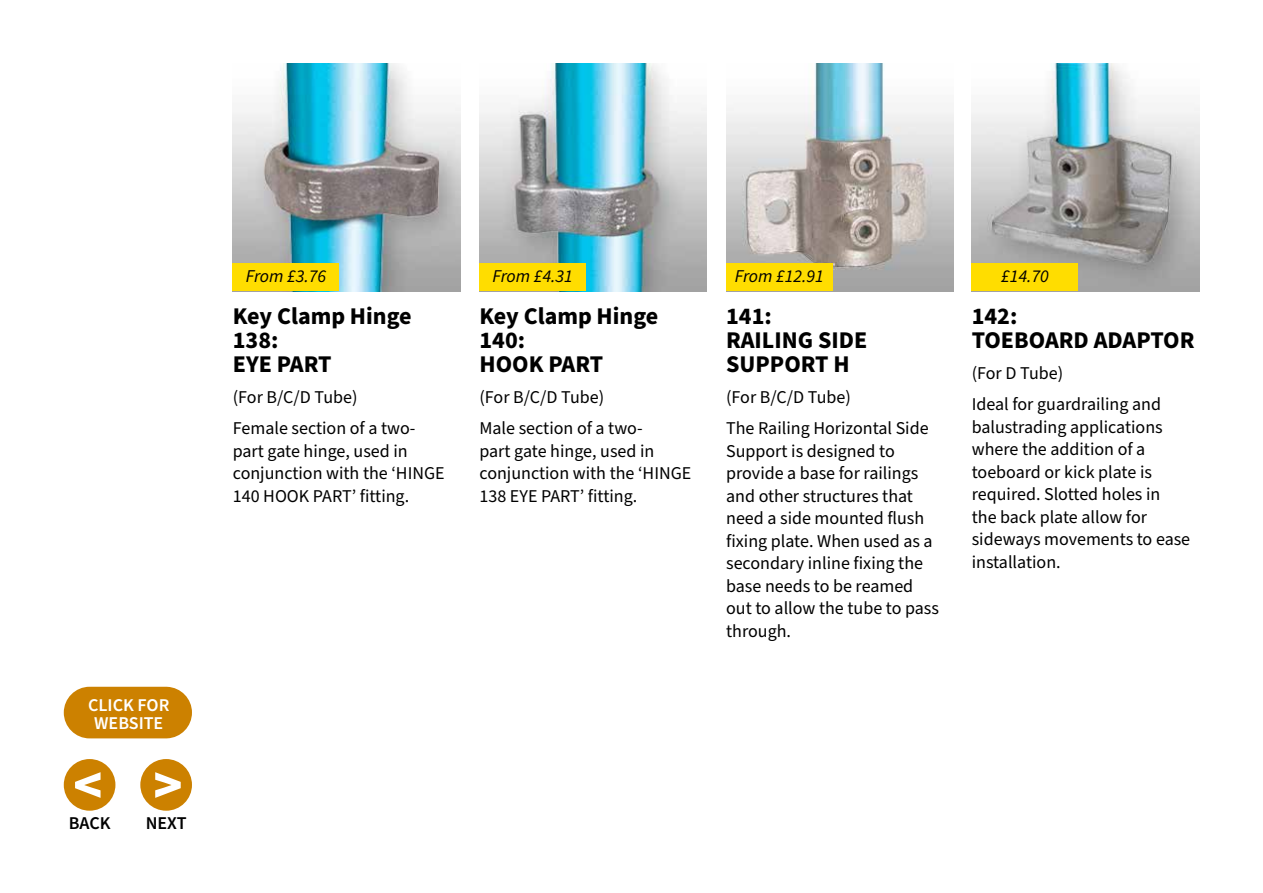
<style>
.page{position:relative;width:1263px;height:893px;background:#fff}
.page>*{position:absolute;margin:0;border:0;box-sizing:border-box;transform-origin:0 0}
.t1{font:700 24px/24px "Source Sans Pro";color:#000}
.t2{font:18px/22.5px "Source Sans Pro";color:#000}
.t3{font:italic 18px "Source Sans Pro";color:#000}
.t4{font:600 18px/18px "Source Sans Pro";color:#fff;text-align:center}
.t5{font:600 18px "Source Sans Pro";color:#000}
</style>
<div class="page">
<div style="left:64px;top:759px;width:51px;height:52px;background:#cc8100;border-radius:50%"></div>
<div style="left:140px;top:759px;width:52px;height:52px;background:#cc8100;border-radius:50%"></div>
<svg style="left:75px;top:772px;width:26px;height:26px"></svg>
<svg style="left:155px;top:772px;width:26px;height:26px"></svg>
<svg style="left:64px;top:687px;width:128px;height:51px;background:#d08b15"></svg>
<img style="left:233px;top:64px;width:227px;height:227px">
<img style="left:479px;top:64px;width:228px;height:227px">
<div style="left:233px;top:264px;width:106px;height:27px;background:#fd0"></div>
<div style="left:479px;top:264px;width:107px;height:27px;background:#fd0"></div>
<img style="left:726px;top:64px;width:227px;height:227px">
<div style="left:726px;top:264px;width:106px;height:27px;background:#fd0"></div>
<img style="left:972px;top:64px;width:227px;height:227px">
<div style="left:972px;top:264px;width:106px;height:27px;background:#fd0"></div>
<p class="t4" style="left:88px;top:696px;width:83px">CLICK FOR<br>WEBSITE</p>
<p class="t5" style="left:69px;top:811px;width:43px">BACK</p>
<p class="t5" style="left:146px;top:811px;width:42px">NEXT</p>
<p class="t3" style="left:246px;top:264px;width:82px">From £3.76</p>
<p class="t3" style="left:492px;top:264px;width:82px">From £4.31</p>
<h1 class="t1" style="left:233px;top:305px;width:180px">Key Clamp Hinge<br>138:<br>EYE PART</h1>
<p class="t2" style="left:233px;top:382px;width:184px;line-height:31px">(For B/C/D Tube)<br>Female section of a two-</p>
<p class="t2" style="left:233px;top:440px;width:213px">part gate hinge, used in conjunction with the ‘HINGE<br>140 HOOK PART’ fitting.</p>
<h1 class="t1" style="left:479px;top:305px;width:180px">Key Clamp Hinge<br>140:<br>HOOK PART</h1>
<p class="t2" style="left:479px;top:382px;width:165px;line-height:31px">(For B/C/D Tube)<br>Male section of a two-</p>
<p class="t2" style="left:479px;top:440px;width:213px">part gate hinge, used in conjunction with the ‘HINGE<br>138 EYE PART’ fitting.</p>
<p class="t3" style="left:735px;top:264px;width:90px">From £12.91</p>
<h1 class="t1" style="left:726px;top:305px;width:143px">141:<br>RAILING SIDE<br>SUPPORT H</h1>
<p class="t2" style="left:726px;top:382px;width:204px;line-height:31px">(For B/C/D Tube)<br>The Railing Horizontal Side</p>
<p class="t2" style="left:726px;top:440px;width:214px">Support is designed to provide a base for railings and other structures that need a side mounted flush fixing plate. When used as a secondary inline fixing the base needs to be reamed out to allow the tube to pass through.</p>
<p class="t3" style="left:1001px;top:264px;width:49px">£14.70</p>
<h1 class="t1" style="left:972px;top:305px;width:224px">142:<br>TOEBOARD ADAPTOR</h1>
<p class="t2" style="left:972px;top:358px;width:191px;line-height:31px">(For D Tube)<br>Ideal for guardrailing and</p>
<p class="t2" style="left:972px;top:416px;width:220px">balustrading applications where the addition of a toeboard or kick plate is required. Slotted holes in<br>the back plate allow for sideways movements to ease installation.</p>
</div>
